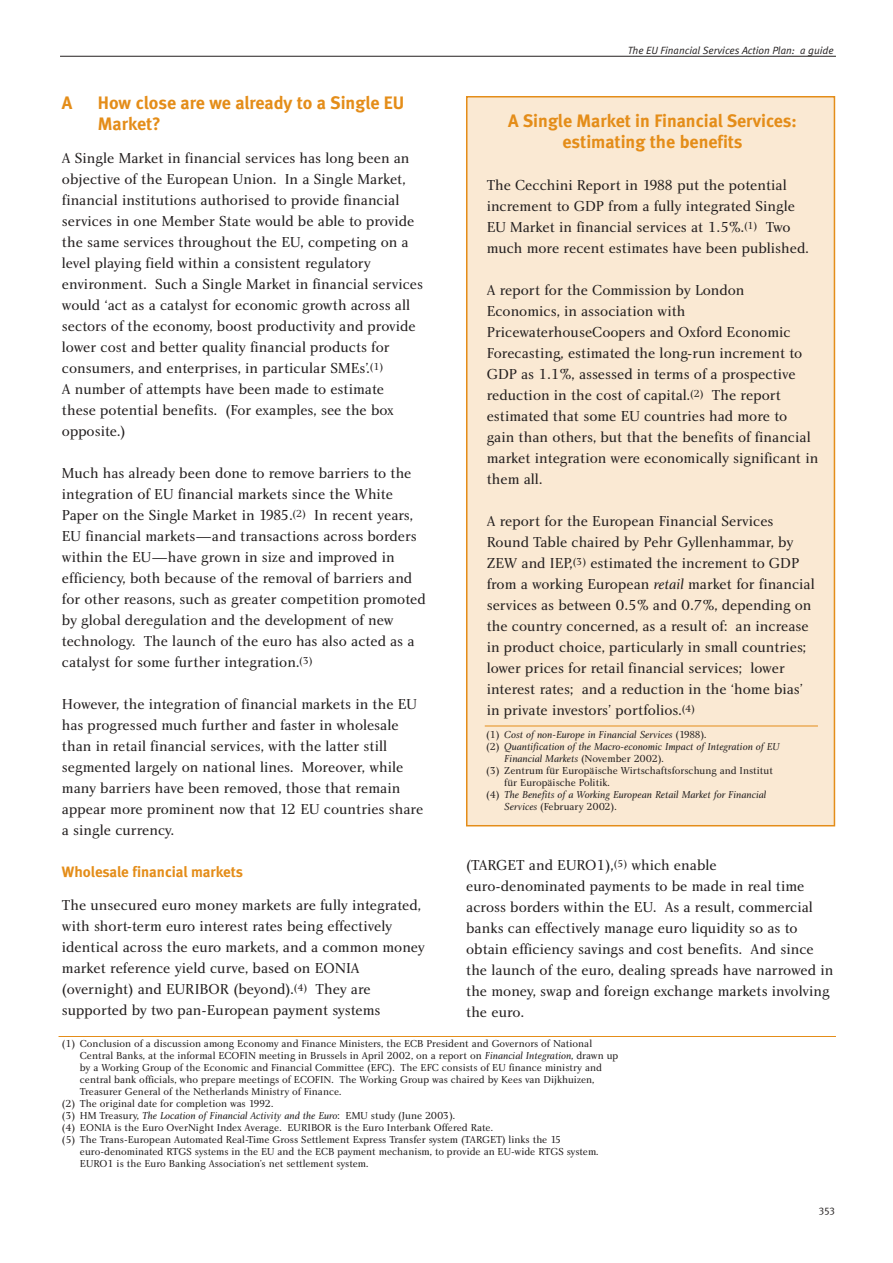
<style>
.page{position:relative;width:893px;height:1263px;background:#fff}
.page>*{position:absolute;margin:0;border:0;box-sizing:border-box;transform-origin:0 0}
.t1{font:700 18px/21px "Meta";color:#e48d19}
.t2{font:15px/21px "Charlotte Book Plain";color:#231f1f}
.t3{font:700 15px "Meta";color:#e48d19}
.t4{font:10.5px/12px "Charlotte Book Plain";color:#231f1f}
.t5{font:10.5px "Charlotte Book Italic Plain";color:#231f1f}
.t6{font:italic 10.5px "Meta Normal";color:#231f1f}
.t7{font:10.5px "Meta Normal";color:#231f1f}
.s1{font-family:"Charlotte Book Italic Plain"}
.s2{font-family:"Charlotte Book Plain"}
</style>
<div class="page">
<div style="left:466px;top:97px;width:368px;height:729px;background:#fae9d3"></div>
<div style="left:466px;top:96px;width:369px;height:730px;border:2px solid #e48d19"></div>
<hr style="left:60px;top:56px;width:776px;height:1px;background:#231f1f">
<hr style="left:484px;top:726px;width:334px;height:1px;background:#e48d19">
<hr style="left:58px;top:1036px;width:778px;height:1px;background:#e48d19">
<p class="t1" style="left:62px;top:94px;width:12px">A</p>
<p class="t1" style="left:98px;top:94px;width:308px">How close are we already to a Single EU<br>Market?</p>
<p class="t2" style="left:62px;top:149px;width:362px">A Single Market in financial services has long been an objective of the European Union. In a Single Market, financial institutions authorised to provide financial services in one Member State would be able to provide the same services throughout the EU, competing on a level playing field within a consistent regulatory environment. Such a Single Market in financial services would ‘act as a catalyst for economic growth across all sectors of the economy, boost productivity and provide lower cost and better quality financial products for consumers, and enterprises, in particular SMEs’.<sup>(1)<br></sup>A number of attempts have been made to estimate<br>these potential benefits. (For examples, see the box opposite.)</p>
<p class="t2" style="left:62px;top:464px;width:365px">Much has already been done to remove barriers to the integration of EU financial markets since the White Paper on the Single Market in 1985.<sup>(2)</sup> In recent years, EU financial markets—and transactions across borders within the EU—have grown in size and improved in efficiency, both because of the removal of barriers and for other reasons, such as greater competition promoted by global deregulation and the development of new technology. The launch of the euro has also acted as a catalyst for some further integration.<sup>(3)</sup></p>
<p class="t2" style="left:62px;top:695px;width:363px">However, the integration of financial markets in the EU has progressed much further and faster in wholesale than in retail financial services, with the latter still segmented largely on national lines. Moreover, while many barriers have been removed, those that remain appear more prominent now that 12 EU countries share a single currency.</p>
<p class="t3" style="left:62px;top:867px;width:182px">Wholesale financial markets</p>
<p class="t2" style="left:62px;top:896px;width:364px">The unsecured euro money markets are fully integrated, with short-term euro interest rates being effectively identical across the euro markets, and a common money market reference yield curve, based on EONIA (overnight) and EURIBOR (beyond).<sup>(4)</sup> They are supported by two pan-European payment systems</p>
<p class="t6" style="left:627px;top:47px;width:207px">The EU Financial Services Action Plan: a guide</p>
<p class="t1" style="left:508px;top:112px;width:290px;text-align:center">A Single Market in Financial Services: estimating the benefits</p>
<p class="t2" style="left:486px;top:176px;width:323px">The Cecchini Report in 1988 put the potential increment to GDP from a fully integrated Single EU Market in financial services at 1.5%.<sup>(1)</sup> Two much more recent estimates have been published.</p>
<p class="t2" style="left:486px;top:281px;width:333px">A report for the Commission by London Economics, in association with PricewaterhouseCoopers and Oxford Economic Forecasting, estimated the long-run increment to GDP as 1.1%, assessed in terms of a prospective reduction in the cost of capital.<sup>(2)</sup> The report estimated that some EU countries had more to gain than others, but that the benefits of financial market integration were economically significant in them all.</p>
<p class="t2" style="left:486px;top:512px;width:330px">A report for the European Financial Services Round Table chaired by Pehr Gyllenhammar, by ZEW and IEP,<sup>(3)</sup> estimated the increment to GDP from a working European <span class="s1">retail</span> market for financial services as between 0.5% and 0.7%, depending on the country concerned, as a result of: an increase in product choice, particularly in small countries; lower prices for retail financial services; lower interest rates; and a reduction in the ‘home bias’ in private investors’ portfolios.<sup>(4)</sup></p>
<p class="t5" style="left:486px;top:731px;width:222px"><span class="s2">(1)</span> Cost of non-Europe in Financial Services <span class="s2">(1988).</span></p>
<p class="t5" style="left:486px;top:743px;width:295px"><span class="s2">(2)</span> Quantification of the Macro-economic Impact of Integration of EU</p>
<p class="t5" style="left:504px;top:755px;width:161px">Financial Markets <span class="s2">(November 2002).</span></p>
<p class="t4" style="left:504px;top:765px;width:270px;text-indent:-18px">(3) Zentrum für Europäische Wirtschaftsforschung and Institut für Europäische Politik.</p>
<p class="t5" style="left:486px;top:791px;width:281px"><span class="s2">(4)</span> The Benefits of a Working European Retail Market for Financial</p>
<p class="t4" style="left:504px;top:801px;width:114px"><span class="s1">Services</span> (February 2002).</p>
<p class="t2" style="left:466px;top:856px;width:368px">(TARGET and EURO1),<sup>(5)</sup> which enable euro-denominated payments to be made in real time across borders within the EU. As a result, commercial banks can effectively manage euro liquidity so as to obtain efficiency savings and cost benefits. And since the launch of the euro, dealing spreads have narrowed in the money, swap and foreign exchange markets involving the euro.</p>
<p class="t4" style="left:62px;top:1039px;width:531px">(1) Conclusion of a discussion among Economy and Finance Ministers, the ECB President and Governors of National</p>
<p class="t4" style="left:80px;top:1051px;width:540px">Central Banks, at the informal ECOFIN meeting in Brussels in April 2002, on a report on <span class="s1">Financial Integration</span>, drawn up</p>
<p class="t4" style="left:80px;top:1063px;width:523px">by a Working Group of the Economic and Financial Committee (EFC). The EFC consists of EU finance ministry and</p>
<p class="t4" style="left:80px;top:1075px;width:516px">central bank officials, who prepare meetings of ECOFIN. The Working Group was chaired by Kees van Dijkhuizen,</p>
<p class="t4" style="left:80px;top:1087px;width:263px">Treasurer General of the Netherlands Ministry of Finance.</p>
<p class="t4" style="left:62px;top:1099px;width:213px">(2) The original date for completion was 1992.</p>
<p class="t5" style="left:62px;top:1112px;width:394px"><span class="s2">(3) HM Treasury,</span> The Location of Financial Activity and the Euro<span class="s2">: EMU study (June 2003).</span></p>
<p class="t4" style="left:62px;top:1123px;width:432px">(4) EONIA is the Euro OverNight Index Average. EURIBOR is the Euro Interbank Offered Rate.</p>
<p class="t4" style="left:62px;top:1135px;width:500px">(5) The Trans-European Automated Real-Time Gross Settlement Express Transfer system (TARGET) links the 15</p>
<p class="t4" style="left:80px;top:1147px;width:520px">euro-denominated RTGS systems in the EU and the ECB payment mechanism, to provide an EU-wide RTGS system.</p>
<p class="t4" style="left:80px;top:1159px;width:290px">EURO1 is the Euro Banking Association’s net settlement system.</p>
<p class="t7" style="left:818px;top:1206px;width:18px">353</p>
</div>
